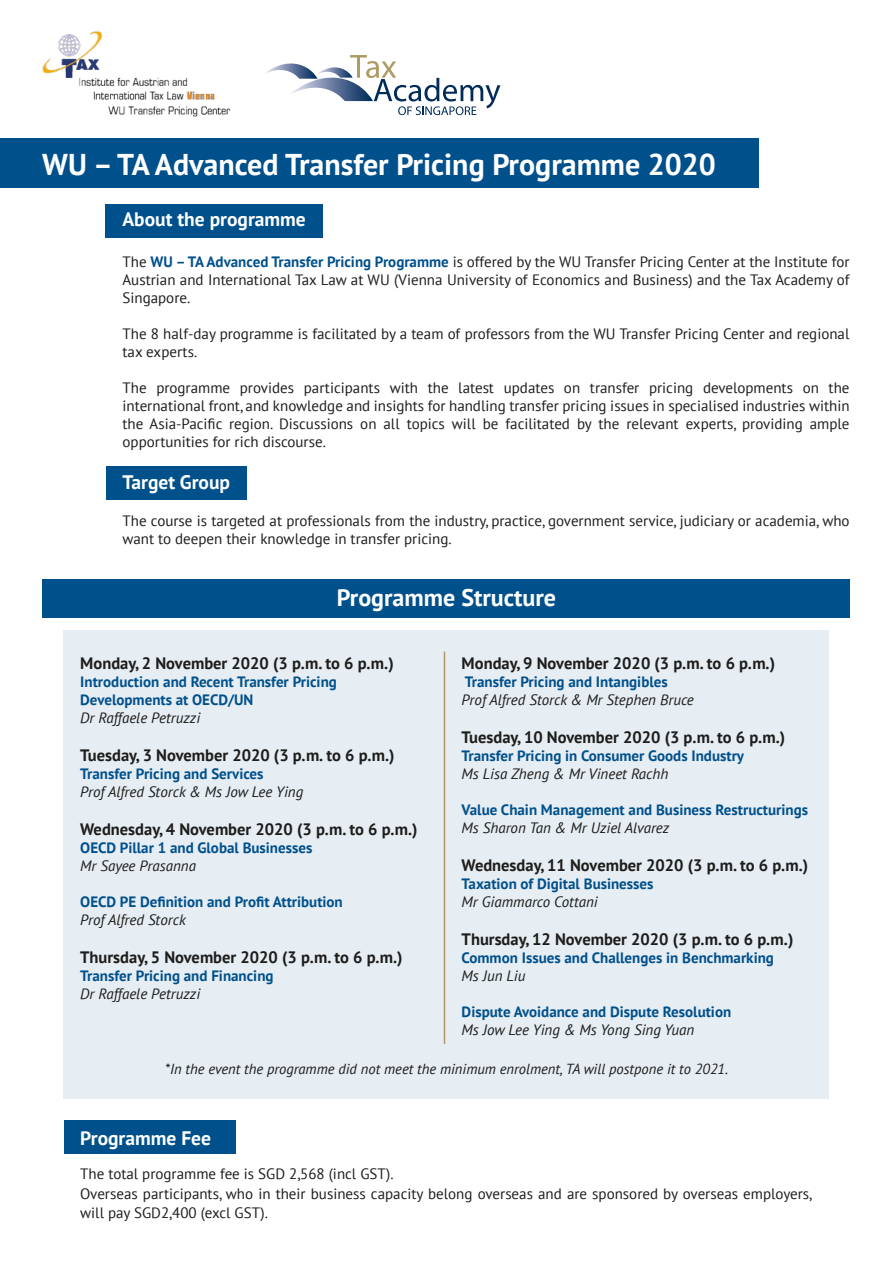
<style>
.page{position:relative;width:893px;height:1263px;background:#fff}
.page>*{position:absolute;margin:0;border:0;box-sizing:border-box;transform-origin:0 0}
.t1{font:700 30px "PT Sans";color:#fff}
.t2{font:700 24px "PT Sans";color:#fff}
.t3{font:700 19.5px "PT Sans";color:#fff}
.t4{font:700 16.5px "PT Sans";color:#1d1d1b}
.t5{font:15px/18px "PT Sans";color:#1d1d1b}
.t6{font:700 15px/18px "PT Sans";color:#00508c}
.t7{font:italic 15px "PT Sans";color:#1d1d1b}
.t8{font:italic 14.55px "PT Sans";color:#1d1d1b}
.s1{font-weight:700;color:#00508c}
</style>
<div class="page">
<div style="left:106px;top:467px;width:140px;height:33px;background:#00508c"></div>
<div style="left:64px;top:1121px;width:171px;height:33px;background:#00508c"></div>
<div style="left:106px;top:205px;width:217px;height:33px;background:#00508c"></div>
<div style="left:43px;top:579px;width:807px;height:39px;background:#00508c"></div>
<div style="left:64px;top:630px;width:765px;height:468px;background:#e6edf3"></div>
<svg style="left:266px;top:55px;width:234px;height:60px"></svg>
<div style="left:0;top:138px;width:759px;height:50px;background:#00508c"></div>
<hr style="left:444px;top:651px;width:1px;height:393px;background:#ae9a64">
<img style="left:42px;top:30px;width:189px;height:87px">
<h1 class="t1" style="left:42px;top:144px;width:675px">WU – TA Advanced Transfer Pricing Programme 2020</h1>
<h3 class="t3" style="left:123px;top:206px;width:185px">About the programme</h3>
<p class="t5" style="left:123px;top:253px;width:728px;text-align:justify">The <span class="s1">WU – TA Advanced Transfer Pricing Programme</span> is offered by the WU Transfer Pricing Center at the Institute for Austrian and International Tax Law at WU (Vienna University of Economics and Business) and the Tax Academy of Singapore.</p>
<p class="t5" style="left:123px;top:325px;width:728px">The 8 half-day programme is facilitated by a team of professors from the WU Transfer Pricing Center and regional tax experts.</p>
<p class="t5" style="left:123px;top:379px;width:728px;text-align:justify">The programme provides participants with the latest updates on transfer pricing developments on the international front, and knowledge and insights for handling transfer pricing issues in specialised industries within the Asia-Pacific region. Discussions on all topics will be facilitated by the relevant experts, providing ample opportunities for rich discourse.</p>
<h3 class="t3" style="left:123px;top:469px;width:109px">Target Group</h3>
<p class="t5" style="left:123px;top:512px;width:729px">The course is targeted at professionals from the industry, practice, government service, judiciary or academia, who want to deepen their knowledge in transfer pricing.</p>
<h2 class="t2" style="left:337px;top:581px;width:221px">Programme Structure</h2>
<p class="t4" style="left:80px;top:652px;width:315px">Monday, 2 November 2020 (3 p.m. to 6 p.m.)</p>
<p class="t6" style="left:80px;top:672px;width:258px">Introduction and Recent Transfer Pricing<br>Developments at OECD/UN</p>
<p class="t7" style="left:80px;top:708px;width:121px">Dr Raffaele Petruzzi</p>
<p class="t4" style="left:80px;top:744px;width:316px">Tuesday, 3 November 2020 (3 p.m. to 6 p.m.)</p>
<p class="t6" style="left:80px;top:764px;width:185px">Transfer Pricing and Services</p>
<p class="t7" style="left:80px;top:782px;width:225px">Prof Alfred Storck &amp; Ms Jow Lee Ying</p>
<p class="t4" style="left:80px;top:818px;width:339px">Wednesday, 4 November 2020 (3 p.m. to 6 p.m.)</p>
<p class="t6" style="left:80px;top:838px;width:234px">OECD Pillar 1 and Global Businesses</p>
<p class="t7" style="left:80px;top:856px;width:117px">Mr Sayee Prasanna</p>
<p class="t6" style="left:80px;top:892px;width:264px">OECD PE Definition and Profit Attribution</p>
<p class="t7" style="left:80px;top:910px;width:107px">Prof Alfred Storck</p>
<p class="t4" style="left:80px;top:946px;width:324px">Thursday, 5 November 2020 (3 p.m. to 6 p.m.)</p>
<p class="t6" style="left:80px;top:966px;width:195px">Transfer Pricing and Financing</p>
<p class="t7" style="left:80px;top:983px;width:121px">Dr Raffaele Petruzzi</p>
<p class="t4" style="left:462px;top:652px;width:315px">Monday, 9 November 2020 (3 p.m. to 6 p.m.)</p>
<p class="t6" style="left:465px;top:672px;width:204px">Transfer Pricing and Intangibles</p>
<p class="t7" style="left:462px;top:690px;width:234px">Prof Alfred Storck &amp; Mr Stephen Bruce</p>
<p class="t4" style="left:462px;top:726px;width:325px">Tuesday, 10 November 2020 (3 p.m. to 6 p.m.)</p>
<p class="t6" style="left:462px;top:746px;width:284px">Transfer Pricing in Consumer Goods Industry</p>
<p class="t7" style="left:462px;top:764px;width:208px">Ms Lisa Zheng &amp; Mr Vineet Rachh</p>
<p class="t6" style="left:462px;top:800px;width:348px">Value Chain Management and Business Restructurings</p>
<p class="t7" style="left:462px;top:818px;width:209px">Ms Sharon Tan &amp; Mr Uziel Alvarez</p>
<p class="t4" style="left:462px;top:854px;width:348px">Wednesday, 11 November 2020 (3 p.m. to 6 p.m.)</p>
<p class="t6" style="left:462px;top:874px;width:193px">Taxation of Digital Businesses</p>
<p class="t7" style="left:462px;top:892px;width:138px">Mr Giammarco Cottani</p>
<p class="t4" style="left:462px;top:928px;width:333px">Thursday, 12 November 2020 (3 p.m. to 6 p.m.)</p>
<p class="t6" style="left:462px;top:948px;width:314px">Common Issues and Challenges in Benchmarking</p>
<p class="t7" style="left:462px;top:965px;width:65px">Ms Jun Liu</p>
<p class="t6" style="left:462px;top:1002px;width:271px">Dispute Avoidance and Dispute Resolution</p>
<p class="t7" style="left:462px;top:1019px;width:234px">Ms Jow Lee Ying &amp; Ms Yong Sing Yuan</p>
<p class="t8" style="left:165px;top:1059px;width:564px">*In the event the programme did not meet the minimum enrolment, TA will postpone it to 2021.</p>
<h3 class="t3" style="left:80px;top:1125px;width:132px">Programme Fee</h3>
<p class="t5" style="left:80px;top:1164px;width:733px;line-height:19.5px">The total programme fee is SGD 2,568 (incl GST).<br>Overseas participants, who in their business capacity belong overseas and are sponsored by overseas employers, will pay SGD2,400 (excl GST).</p>
</div>
